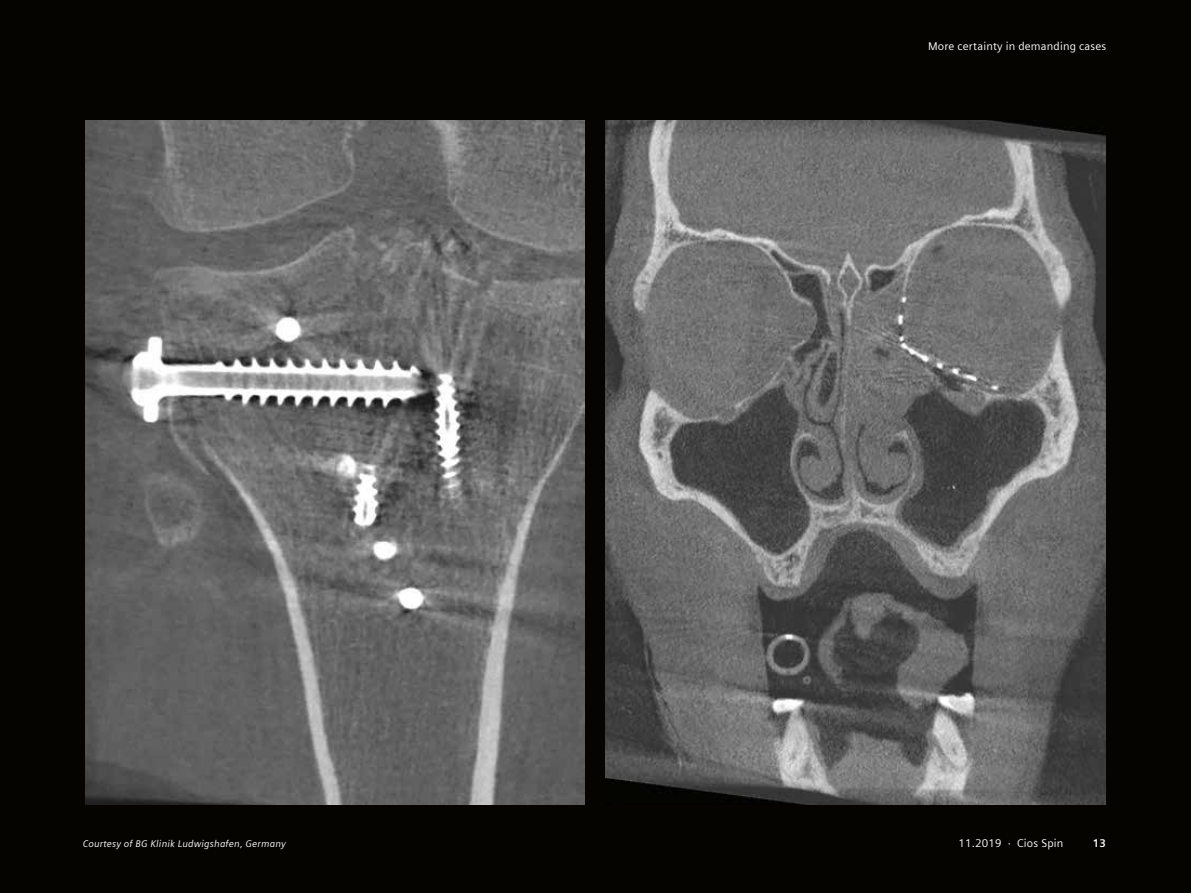
<style>
.page{position:relative;width:1191px;height:893px;background:#050400}
.page>*{position:absolute;margin:0;border:0;box-sizing:border-box;transform-origin:0 0}
.t1{font:11.25px "Siemens Sans";letter-spacing:.015em;color:#fff}
.t2{font:700 11.25px "Siemens Sans";color:#fff}
.t3{font:italic 9.75px "Siemens Sans";letter-spacing:.015em;color:#fff}
</style>
<div class="page">
<img style="left:85px;top:120px;width:500px;height:684px">
<img style="left:606px;top:120px;width:500px;height:684px">
<p class="t1" style="left:928px;top:38px;width:180px">More certainty in demanding cases</p>
<p class="t3" style="left:83px;top:836px;width:205px">Courtesy of BG Klinik Ludwigshafen, Germany</p>
<p class="t1" style="left:958px;top:835px;width:106px">11.2019 · Cios Spin</p>
<p class="t2" style="left:1092px;top:835px;width:15px">13</p>
</div>
